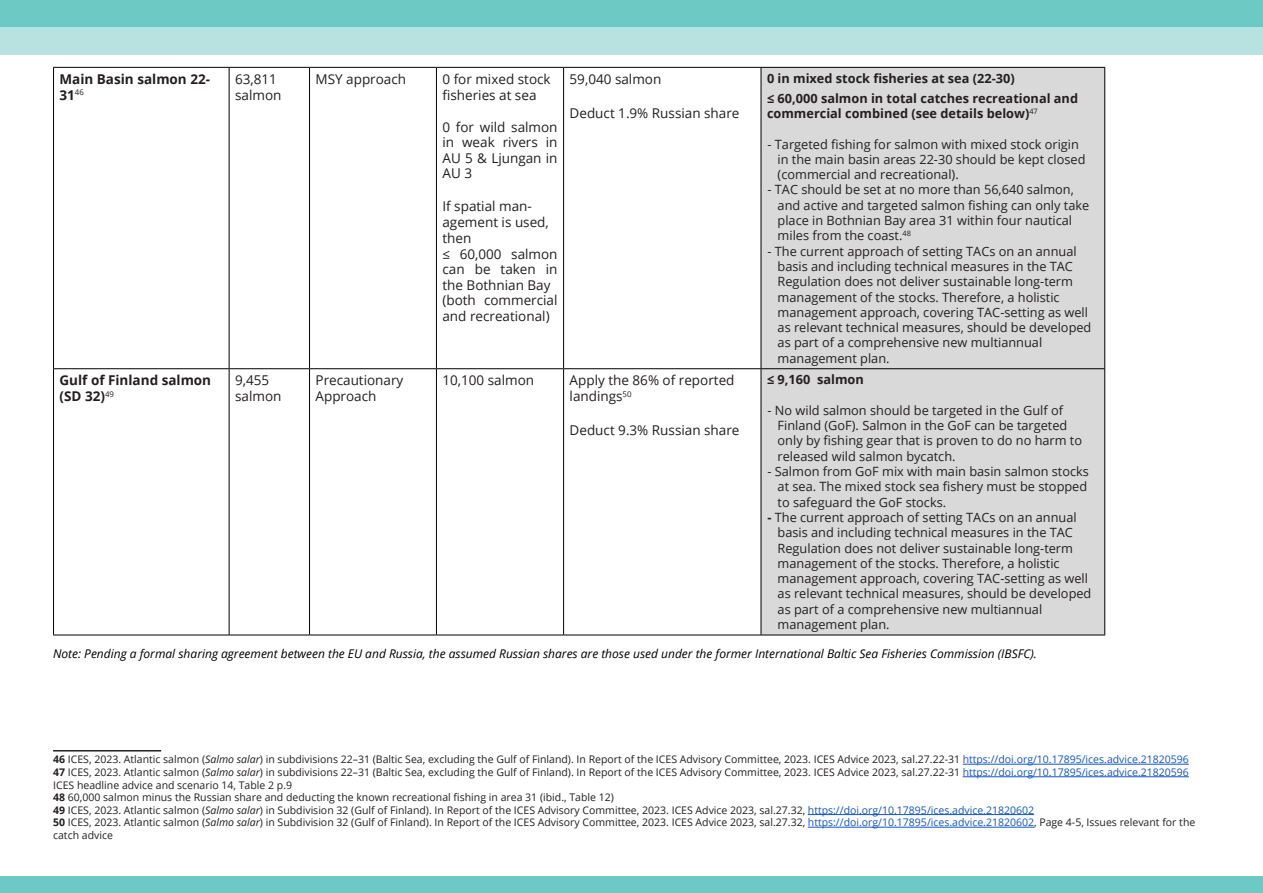
<style>
.page{position:relative;width:1263px;height:893px;background:#fff}
.page>*{position:absolute;margin:0;border:0;box-sizing:border-box;transform-origin:0 0}
.t1{font:13.5px/16.2px "Open Sans";color:#231f20}
.t2{font:700 13.5px/16.2px "Open Sans";color:#231f20}
.t3{font:12.75px/15.3px "Open Sans";color:#231f20}
.t4{font:700 12.75px/15.3px "Open Sans";color:#231f20}
.t5{font:italic 12px "Open Sans";color:#000}
.t6{font:10.5px/12.6px "Open Sans";color:#231f20}
.s1{font-weight:700}
.s2{font-style:italic}
.s3{color:#15c}
</style>
<div class="page">
<div style="left:762px;top:68px;width:342px;height:567px;background:#d9d9d9"></div>
<hr style="left:53px;top:67px;width:176px;height:1px;background:#000">
<hr style="left:229px;top:67px;width:80px;height:1px;background:#000">
<hr style="left:309px;top:67px;width:127px;height:1px;background:#000">
<hr style="left:436px;top:67px;width:128px;height:1px;background:#000">
<hr style="left:564px;top:67px;width:197px;height:1px;background:#000">
<hr style="left:761px;top:67px;width:344px;height:1px;background:#000">
<hr style="left:53px;top:368px;width:176px;height:1px;background:#000">
<hr style="left:229px;top:368px;width:80px;height:1px;background:#000">
<hr style="left:309px;top:368px;width:127px;height:1px;background:#000">
<hr style="left:436px;top:368px;width:128px;height:1px;background:#000">
<hr style="left:564px;top:368px;width:197px;height:1px;background:#000">
<hr style="left:761px;top:368px;width:344px;height:1px;background:#000">
<hr style="left:53px;top:635px;width:176px;height:1px;background:#000">
<hr style="left:229px;top:635px;width:80px;height:1px;background:#000">
<hr style="left:309px;top:635px;width:127px;height:1px;background:#000">
<hr style="left:436px;top:635px;width:128px;height:1px;background:#000">
<hr style="left:564px;top:635px;width:197px;height:1px;background:#000">
<hr style="left:761px;top:635px;width:344px;height:1px;background:#000">
<hr style="left:53px;top:68px;width:1px;height:300px;background:#000">
<hr style="left:53px;top:369px;width:1px;height:266px;background:#000">
<hr style="left:229px;top:68px;width:1px;height:300px;background:#000">
<hr style="left:309px;top:68px;width:1px;height:300px;background:#000">
<hr style="left:436px;top:68px;width:1px;height:300px;background:#000">
<hr style="left:563px;top:68px;width:1px;height:300px;background:#000">
<hr style="left:761px;top:68px;width:1px;height:300px;background:#000">
<hr style="left:1104px;top:68px;width:1px;height:300px;background:#000">
<hr style="left:229px;top:369px;width:1px;height:266px;background:#000">
<hr style="left:309px;top:369px;width:1px;height:266px;background:#000">
<hr style="left:436px;top:369px;width:1px;height:266px;background:#000">
<hr style="left:563px;top:369px;width:1px;height:266px;background:#000">
<hr style="left:761px;top:369px;width:1px;height:266px;background:#000">
<hr style="left:1104px;top:369px;width:1px;height:266px;background:#000">
<hr style="left:53px;top:750px;width:108px;height:1px;background:#231f20">
<hr style="left:963px;top:764px;width:226px;height:1px;background:#15c">
<hr style="left:963px;top:776px;width:226px;height:1px;background:#15c">
<hr style="left:808px;top:814px;width:226px;height:1px;background:#15c">
<hr style="left:808px;top:827px;width:226px;height:1px;background:#15c">
<div style="left:0;top:0;width:1263px;height:54px;background:#6dc9c4"></div>
<div style="left:0;top:27px;width:1263px;height:27px;background:#b8e2e0"></div>
<div style="left:0;top:876px;width:1263px;height:17px;background:#6dc9c4"></div>
<p class="t2" style="left:60px;top:70px;width:152px">Main Basin salmon 22-<br>31<sup>46</sup></p>
<p class="t1" style="left:235px;top:70px;width:48px">63,811 salmon</p>
<p class="t1" style="left:315px;top:70px;width:92px">MSY approach</p>
<p class="t1" style="left:442px;top:70px;width:110px">0 for mixed stock fisheries at sea</p>
<p class="t1" style="left:442px;top:119px;width:117px;line-height:15.5px;text-align:justify">0 for wild salmon in weak rivers in AU 5 &amp; Ljungan in AU 3</p>
<p class="t1" style="left:442px;top:197px;width:108px">If spatial man&shy;agement is used, then</p>
<p class="t1" style="left:442px;top:246px;width:117px;line-height:15.5px;text-align:justify">≤ 60,000 salmon can be taken in the Bothnian Bay</p>
<p class="t1" style="left:442px;top:292px;width:117px;line-height:15.5px">(both commercial and recreational)</p>
<p class="t1" style="left:570px;top:70px;width:93px">59,040 salmon</p>
<p class="t1" style="left:570px;top:105px;width:171px">Deduct 1.9% Russian share</p>
<p class="t4" style="left:767px;top:71px;width:249px">0 in mixed stock fisheries at sea (22-30)</p>
<p class="t4" style="left:767px;top:90px;width:313px">≤ 60,000 salmon in total catches recreational and commercial combined (see details below)<sup>47</sup></p>
<p class="t3" style="left:777px;top:136px;width:309px;text-indent:-10px">- Targeted fishing for salmon with mixed stock origin in the main basin areas 22-30 should be kept closed (commercial and recreational).</p>
<p class="t3" style="left:777px;top:182px;width:313px;text-indent:-10px">- TAC should be set at no more than 56,640 salmon, and active and targeted salmon fishing can only take place in Bothnian Bay area 31 within four nautical miles from the coast.<sup>48</sup></p>
<p class="t3" style="left:777px;top:243px;width:315px;text-indent:-10px">- The current approach of setting TACs on an annual basis and including technical measures in the TAC Regulation does not deliver sustainable long-term management of the stocks. Therefore, a holistic management approach, covering TAC-setting as well as relevant technical measures, should be developed as part of a comprehensive new multiannual management plan.</p>
<p class="t2" style="left:60px;top:372px;width:153px">Gulf of Finland salmon</p>
<p class="t2" style="left:60px;top:388px;width:56px">(SD 32)<sup>49</sup></p>
<p class="t1" style="left:235px;top:372px;width:48px">9,455 salmon</p>
<p class="t1" style="left:315px;top:372px;width:89px">Precautionary<br>Approach</p>
<p class="t1" style="left:442px;top:372px;width:93px">10,100 salmon</p>
<p class="t1" style="left:570px;top:372px;width:166px">Apply the 86% of reported landings<sup>50</sup></p>
<p class="t1" style="left:570px;top:422px;width:171px">Deduct 9.3% Russian share</p>
<p class="t4" style="left:767px;top:372px;width:98px">≤ 9,160 salmon</p>
<p class="t3" style="left:777px;top:402px;width:306px;text-indent:-10px">- No wild salmon should be targeted in the Gulf of Finland (GoF). Salmon in the GoF can be targeted only by fishing gear that is proven to do no harm to released wild salmon bycatch.</p>
<p class="t3" style="left:777px;top:463px;width:313px;text-indent:-10px">- Salmon from GoF mix with main basin salmon stocks at sea. The mixed stock sea fishery must be stopped to safeguard the GoF stocks.</p>
<p class="t3" style="left:777px;top:509px;width:315px;text-indent:-10px"><span class="s1">-</span> The current approach of setting TACs on an annual basis and including technical measures in the TAC Regulation does not deliver sustainable long-term management of the stocks. Therefore, a holistic management approach, covering TAC-setting as well as relevant technical measures, should be developed as part of a comprehensive new multiannual management plan.</p>
<p class="t5" style="left:53px;top:646px;width:985px">Note: Pending a formal sharing agreement between the EU and Russia, the assumed Russian shares are those used under the former International Baltic Sea Fisheries Commission (IBSFC).</p>
<p class="t6" style="left:53px;top:753px;width:1137px"><span class="s1">46</span> ICES, 2023. Atlantic salmon (<span class="s2">Salmo salar</span>) in subdivisions 22–31 (Baltic Sea, excluding the Gulf of Finland). In Report of the ICES Advisory Committee, 2023. ICES Advice 2023, sal.27.22-31 <span class="s3">https://doi.org/10.17895/ices.advice.21820596</span></p>
<p class="t6" style="left:53px;top:766px;width:1137px"><span class="s1">47</span> ICES, 2023. Atlantic salmon (<span class="s2">Salmo salar</span>) in subdivisions 22–31 (Baltic Sea, excluding the Gulf of Finland). In Report of the ICES Advisory Committee, 2023. ICES Advice 2023, sal.27.22-31 <span class="s3">https://doi.org/10.17895/ices.advice.21820596<br></span>ICES headline advice and scenario 14, Table 2 p.9</p>
<p class="t6" style="left:53px;top:791px;width:562px"><span class="s1">48</span> 60,000 salmon minus the Russian share and deducting the known recreational fishing in area 31 (ibid., Table 12)</p>
<p class="t6" style="left:53px;top:803px;width:982px"><span class="s1">49</span> ICES, 2023. Atlantic salmon (<span class="s2">Salmo salar</span>) in Subdivision 32 (Gulf of Finland). In Report of the ICES Advisory Committee, 2023. ICES Advice 2023, sal.27.32, <span class="s3">https://doi.org/10.17895/ices.advice.21820602</span></p>
<p class="t6" style="left:53px;top:816px;width:1144px"><span class="s1">50</span> ICES, 2023. Atlantic salmon (<span class="s2">Salmo salar</span>) in Subdivision 32 (Gulf of Finland). In Report of the ICES Advisory Committee, 2023. ICES Advice 2023, sal.27.32, <span class="s3">https://doi.org/10.17895/ices.advice.21820602</span>, Page 4-5, Issues relevant for the catch advice</p>
</div>
